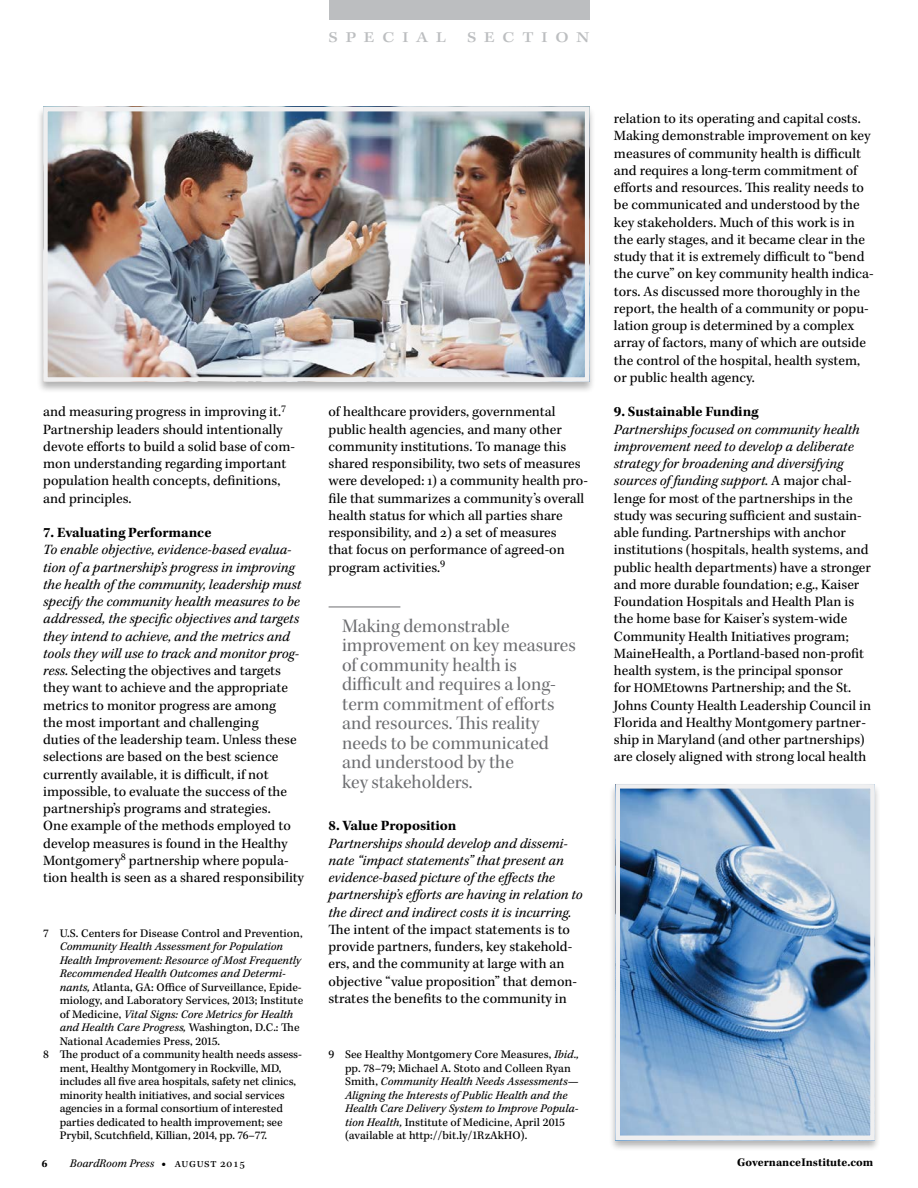
<style>
.page{position:relative;width:918px;height:1188px;background:#fff}
.page>*{position:absolute;margin:0;border:0;box-sizing:border-box;transform-origin:0 0}
.pullquote-no-author{font:19.5px/19.5px "Kepler Std Subh";color:#6d6e71}
.t1{font:15px "Kepler Std Medium Ext Capt";letter-spacing:.515em;color:#bcbec0}
.body-no-indent{font:14.55px/17.2px "Kepler Std";color:#000}
.body-no-indent-2{font:italic 14.55px/17.2px "Kepler Std";color:#000}
.t2{font:700 14.55px "Kepler Std";letter-spacing:-.005em;color:#000}
.Footnote{font:12px/13.5px "Kepler Std Capt";letter-spacing:-.005em;color:#000}
.t3{font:italic 12px "Kepler Std";color:#000}
.t4{font:700 12px "Kepler Std";color:#000}
.t5{font:700 10.95px "Kepler Std";color:#000}
.s1{font-style:italic}
.s2{font-family:"Kepler Std It Capt"}
.s3{font-style:normal}
.s4{font-size:13.65px}
.s5{font-weight:900;font-style:normal}
</style>
<div class="page">
<div style="left:329px;top:0;width:260px;height:19px;background:#bcbec0"></div>
<hr style="left:329px;top:606px;width:71px;height:1px;background:#6d6e71">
<div style="left:37px;top:105px;width:559px;height:288px;background:#000;opacity:.3"></div>
<img style="left:48px;top:112px;width:536px;height:265px">
<div style="left:43px;top:107px;width:546px;height:275px;border:4px solid #efeff0"></div>
<div style="left:609px;top:783px;width:272px;height:368px;background:#000;opacity:.3"></div>
<img style="left:620px;top:789px;width:250px;height:346px">
<div style="left:615px;top:784px;width:260px;height:356px;border:4px solid #efeff0"></div>
<p class="t1" style="left:329px;top:28px;width:119px">SPECIAL</p>
<p class="t1" style="left:467px;top:28px;width:124px">SECTION</p>
<p class="body-no-indent" style="left:43px;top:404px;width:253px">and measuring progress in improving it.<sup>7<br></sup>Partnership leaders should intentionally devote efforts to build a solid base of com&shy;mon understanding regarding important population health concepts, definitions, and principles.</p>
<h3 class="t2" style="left:43px;top:524px;width:170px">7. Evaluating Performance</h3>
<p class="body-no-indent" style="left:43px;top:542px;width:262px"><span class="s1">To enable objective, evidence-based evalua&shy;tion of a partnership’s progress in improving the health of the community, leadership must specify the community health measures to be addressed, the specific objectives and targets they intend to achieve, and the metrics and tools they will use to track and monitor prog&shy;ress.</span> Selecting the objectives and targets they want to achieve and the appropriate metrics to monitor progress are among<br>the most important and challenging<br>duties of the leadership team. Unless these selections are based on the best science currently available, it is difficult, if not impossible, to evaluate the success of the partnership’s programs and strategies.<br>One example of the methods employed to develop measures is found in the Healthy Montgomery<sup>8</sup> partnership where popula&shy;tion health is seen as a shared responsibility</p>
<p class="Footnote" style="left:60px;top:927px;width:245px;text-indent:-17px">7 U.S. Centers for Disease Control and Prevention, <span class="s2">Community Health Assessment for Population Health Improvement: Resource of Most Frequently Recommended Health Outcomes and Determi&shy;nants,</span> Atlanta, GA: Office of Surveillance, Epide&shy;miology, and Laboratory Services, 2013; Institute of Medicine, <span class="s2">Vital Signs: Core Metrics for Health and Health Care Progress,</span> Washington, D.C.: The National Academies Press, 2015.</p>
<p class="Footnote" style="left:60px;top:1048px;width:244px;text-indent:-17px">8 The product of a community health needs assess&shy;ment, Healthy Montgomery in Rockville, MD, includes all five area hospitals, safety net clinics, minority health initiatives, and social services agencies in a formal consortium of interested parties dedicated to health improvement; see Prybil, Scutchfield, Killian, 2014, pp. 76–77.</p>
<p class="body-no-indent" style="left:329px;top:404px;width:261px">of healthcare providers, governmental public health agencies, and many other community institutions. To manage this shared responsibility, two sets of measures were developed: 1) a community health pro&shy;file that summarizes a community’s overall health status for which all parties share responsibility, and 2) a set of measures<br>that focus on performance of agreed-on program activities.<sup>9</sup></p>
<p class="pullquote-no-author" style="left:342px;top:616px;width:235px">Making demonstrable improvement on key measures of community health is difficult and requires a long&shy;term commitment of efforts and resources. This reality needs to be communicated and understood by the<br>key stakeholders.</p>
<h3 class="t2" style="left:329px;top:817px;width:129px">8. Value Proposition</h3>
<p class="body-no-indent-2" style="left:329px;top:835px;width:256px">Partnerships should develop and dissemi&shy;nate “impact statements” that present an evidence-based picture of the effects the partnership’s efforts are having in relation to the direct and indirect costs it is incurring.<br><span class="s3">The intent of the impact statements is to provide partners, funders, key stakehold&shy;ers, and the community at large with an objective “value proposition” that demon&shy;strates the benefits to the community in</span></p>
<p class="Footnote" style="left:345px;top:1048px;width:235px;text-indent:-17px">9 See Healthy Montgomery Core Measures, <span class="s2">Ibid., </span>pp. 78–79; Michael A. Stoto and Colleen Ryan Smith, <span class="s2">Community Health Needs Assessments— Aligning the Interests of Public Health and the Health Care Delivery System to Improve Popula&shy;tion Health,</span> Institute of Medicine, April 2015 (available at http://bit.ly/1RzAkHO).</p>
<p class="body-no-indent" style="left:614px;top:110px;width:261px">relation to its operating and capital costs.<br>Making demonstrable improvement on key measures of community health is difficult and requires a long-term commitment of efforts and resources. This reality needs to be communicated and understood by the key stakeholders. Much of this work is in the early stages, and it became clear in the study that it is extremely difficult to “bend the curve” on key community health indica&shy;tors. As discussed more thoroughly in the report, the health of a community or popu&shy;lation group is determined by a complex array of factors, many of which are outside the control of the hospital, health system, or public health agency.</p>
<h3 class="t2" style="left:614px;top:403px;width:146px">9. Sustainable Funding</h3>
<p class="body-no-indent" style="left:614px;top:421px;width:259px"><span class="s1">Partnerships focused on community health improvement need to develop a deliberate strategy for broadening and diversifying sources of funding support.</span> A major chal&shy;lenge for most of the partnerships in the study was securing sufficient and sustain&shy;able funding. Partnerships with anchor institutions (hospitals, health systems, and public health departments) have a stronger and more durable foundation; e.g., Kaiser Foundation Hospitals and Health Plan is the home base for Kaiser’s system-wide Community Health Initiatives program; MaineHealth, a Portland-based non-profit health system, is the principal sponsor<br>for <span class="s4">HOME</span>towns Partnership; and the St.<br>Johns County Health Leadership Council in Florida and Healthy Montgomery partner&shy;ship in Maryland (and other partnerships) are closely aligned with strong local health</p>
<p class="t5" style="left:42px;top:1158px;width:7px">6</p>
<p class="t3" style="left:70px;top:1157px;width:177px">BoardRoom Press <span class="s5">•</span> <span class="s3">august 2015</span></p>
<p class="t4" style="left:737px;top:1156px;width:138px">GovernanceInstitute.com</p>
</div>
